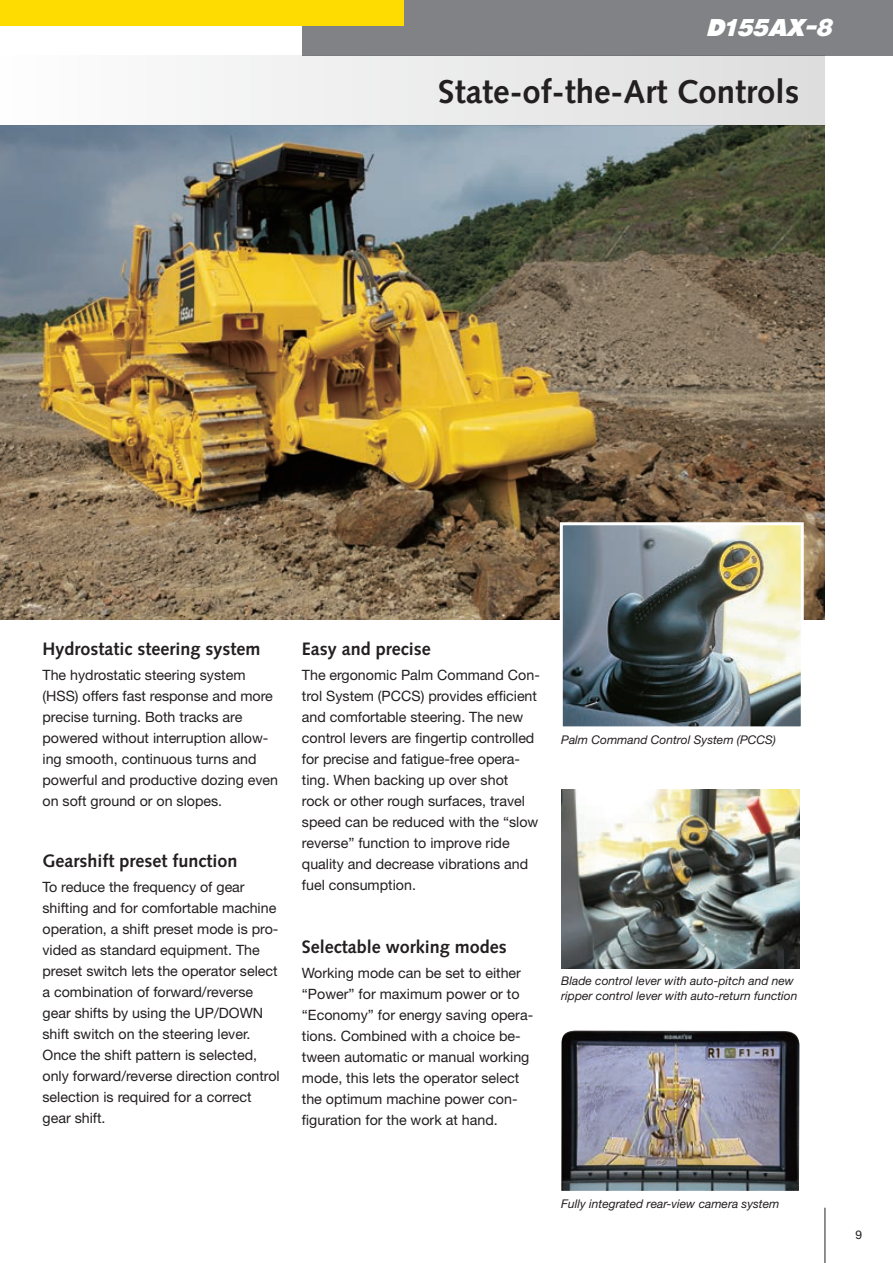
<style>
.page{position:relative;width:893px;height:1263px;background:#fff}
.page>*{position:absolute;margin:0;border:0;box-sizing:border-box;transform-origin:0 0}
.t1{font:700 33px "Syntax LTCE";color:#231f20}
.t2{font:italic 22.5px "Komatsu VI";letter-spacing:-.065em;color:#fff}
.t3{font:700 18px "Syntax LTCE";color:#231f20}
.t4{font:14.25px/21px "Helvetica Neue LT Pro";color:#231f20}
.t5{font:italic 12px/15px "Helvetica Neue LT Pro";color:#231f20}
.t6{font:12px "Helvetica Neue LT Pro";color:#231f20}
</style>
<div class="page">
<img style="left:0;top:125px;width:825px;height:495px">
<div style="left:303px;top:0;width:590px;height:55px;background:#808285"></div>
<div style="left:0;top:0;width:404px;height:26px;background:#ffdc01"></div>
<div style="left:0;top:55px;width:825px;height:70px;background:linear-gradient(to right,#fdfdfe,#ddddde)"></div>
<hr style="left:825px;top:1208px;width:1px;height:55px;background:#231f20">
<img style="left:561px;top:1030px;width:238px;height:161px">
<img style="left:561px;top:789px;width:238px;height:179px">
<img style="left:564px;top:526px;width:236px;height:199px">
<div style="left:560px;top:522px;width:244px;height:207px;border:3px solid #fff"></div>
<h2 class="t2" style="left:707px;top:15px;width:128px">D155AX-8</h2>
<h1 class="t1" style="left:438px;top:73px;width:363px">State-of-the-Art Controls</h1>
<p class="t3" style="left:43px;top:638px;width:219px">Hydrostatic steering system</p>
<p class="t4" style="left:43px;top:664px;width:237px">The hydrostatic steering system (HSS) offers fast response and more precise turning. Both tracks are powered without interruption allow&shy;ing smooth, continuous turns and powerful and productive dozing even on soft ground or on slopes.</p>
<p class="t3" style="left:43px;top:850px;width:196px">Gearshift preset function</p>
<p class="t4" style="left:43px;top:876px;width:239px">To reduce the frequency of gear shifting and for comfortable machine operation, a shift preset mode is pro&shy;vided as standard equipment. The preset switch lets the operator select a combination of forward/reverse gear shifts by using the UP/DOWN shift switch on the steering lever.<br>Once the shift pattern is selected, only forward/reverse direction control selection is required for a correct gear shift.</p>
<p class="t3" style="left:302px;top:638px;width:130px">Easy and precise</p>
<p class="t4" style="left:302px;top:664px;width:239px">The ergonomic Palm Command Con&shy;trol System (PCCS) provides efficient and comfortable steering. The new control levers are fingertip controlled for precise and fatigue-free opera&shy;ting. When backing up over shot<br>rock or other rough surfaces, travel speed can be reduced with the “slow reverse” function to improve ride quality and decrease vibrations and fuel consumption.</p>
<p class="t3" style="left:302px;top:936px;width:207px">Selectable working modes</p>
<p class="t4" style="left:302px;top:962px;width:233px">Working mode can be set to either “Power” for maximum power or to “Economy” for energy saving opera&shy;tions. Combined with a choice be&shy;tween automatic or manual working mode, this lets the operator select the optimum machine power con&shy;figuration for the work at hand.</p>
<p class="t5" style="left:561px;top:732px;width:216px">Palm Command Control System (PCCS)</p>
<p class="t5" style="left:561px;top:973px;width:238px">Blade control lever with auto-pitch and new ripper control lever with auto-return function</p>
<p class="t5" style="left:561px;top:1196px;width:220px">Fully integrated rear-view camera system</p>
<p class="t6" style="left:856px;top:1227px;width:8px">9</p>
</div>
